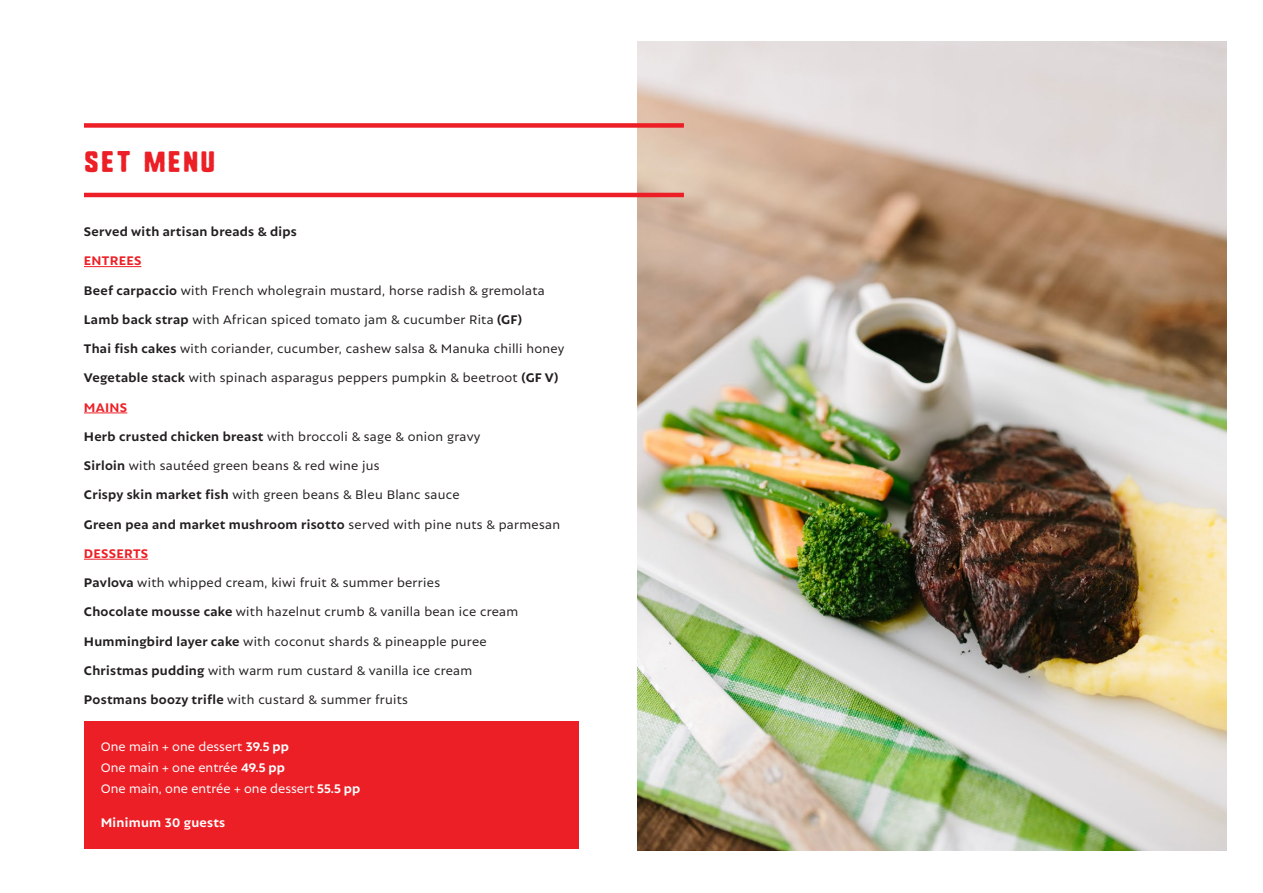
<style>
.page{position:relative;width:1263px;height:893px;background:#fff}
.page>*{position:absolute;margin:0;border:0;box-sizing:border-box;transform-origin:0 0}
.t1{font:30px "Fenway Sans";letter-spacing:.05em;color:#ed1f26}
.t2{font:13.5px "Autor";letter-spacing:.02em;color:#231f20}
.t3{font:700 13.5px "Autor";letter-spacing:.02em;color:#231f20}
.t4{font:13.5px/21px "Autor";color:#fff}
.t5{font:700 13.5px "Autor";letter-spacing:.02em;color:#ed1f26}
.t6{font:700 13.5px "Autor";letter-spacing:.02em;color:#fff}
.s1{font-weight:700}
.s2{font-weight:400}
</style>
<div class="page">
<img style="left:638px;top:41px;width:588px;height:810px">
<hr style="left:84px;top:193px;width:600px;height:4px;background:#ed1f26">
<div style="left:84px;top:123px;width:600px;height:5px;background:#ed1f26"></div>
<hr style="left:84px;top:266px;width:57px;height:1px;background:#ed1f26">
<hr style="left:84px;top:413px;width:43px;height:1px;background:#ed1f26">
<hr style="left:84px;top:559px;width:64px;height:1px;background:#ed1f26">
<div style="left:85px;top:721px;width:494px;height:128px;background:#ed1f26"></div>
<p class="t1" style="left:84px;top:148px;width:133px">SET MENU</p>
<p class="t3" style="left:84px;top:223px;width:214px">Served with artisan breads &amp; dips</p>
<p class="t5" style="left:84px;top:253px;width:59px">ENTREES</p>
<p class="t2" style="left:84px;top:282px;width:462px"><span class="s1">Beef carpaccio</span> with French wholegrain mustard, horse radish &amp; gremolata</p>
<p class="t2" style="left:84px;top:311px;width:440px"><span class="s1">Lamb back strap</span> with African spiced tomato jam &amp; cucumber Rita <span class="s1">(GF)</span></p>
<p class="t2" style="left:84px;top:340px;width:482px"><span class="s1">Thai fish cakes</span> with coriander, cucumber, cashew salsa &amp; Manuka chilli honey</p>
<p class="t2" style="left:84px;top:370px;width:476px"><span class="s1">Vegetable stack</span> with spinach asparagus peppers pumpkin &amp; beetroot <span class="s1">(GF V)</span></p>
<p class="t5" style="left:84px;top:399px;width:45px">MAINS</p>
<p class="t2" style="left:84px;top:428px;width:398px"><span class="s1">Herb crusted chicken breast</span> with broccoli &amp; sage &amp; onion gravy</p>
<p class="t2" style="left:84px;top:457px;width:297px"><span class="s1">Sirloin</span> with sautéed green beans &amp; red wine jus</p>
<p class="t2" style="left:84px;top:487px;width:377px"><span class="s1">Crispy skin market fish</span> with green beans &amp; Bleu Blanc sauce</p>
<p class="t3" style="left:84px;top:516px;width:478px">Green pea and market mushroom risotto <span class="s2">served with pine nuts &amp; parmesan</span></p>
<p class="t5" style="left:84px;top:545px;width:66px">DESSERTS</p>
<p class="t2" style="left:84px;top:574px;width:358px"><span class="s1">Pavlova</span> with whipped cream, kiwi fruit &amp; summer berries</p>
<p class="t2" style="left:84px;top:604px;width:436px"><span class="s1">Chocolate mousse cake</span> with hazelnut crumb &amp; vanilla bean ice cream</p>
<p class="t2" style="left:84px;top:633px;width:404px"><span class="s1">Hummingbird layer cake</span> with coconut shards &amp; pineapple puree</p>
<p class="t2" style="left:84px;top:662px;width:390px"><span class="s1">Christmas pudding</span> with warm rum custard &amp; vanilla ice cream</p>
<p class="t2" style="left:84px;top:691px;width:326px"><span class="s1">Postmans boozy trifle</span> with custard &amp; summer fruits</p>
<p class="t4" style="left:101px;top:735px;width:261px">One main + one dessert <span class="s1">39.5 pp<br></span>One main + one entrée <span class="s1">49.5 pp<br></span>One main, one entrée + one dessert <span class="s1">55.5 pp</span></p>
<p class="t6" style="left:101px;top:814px;width:126px">Minimum 30 guests</p>
</div>
